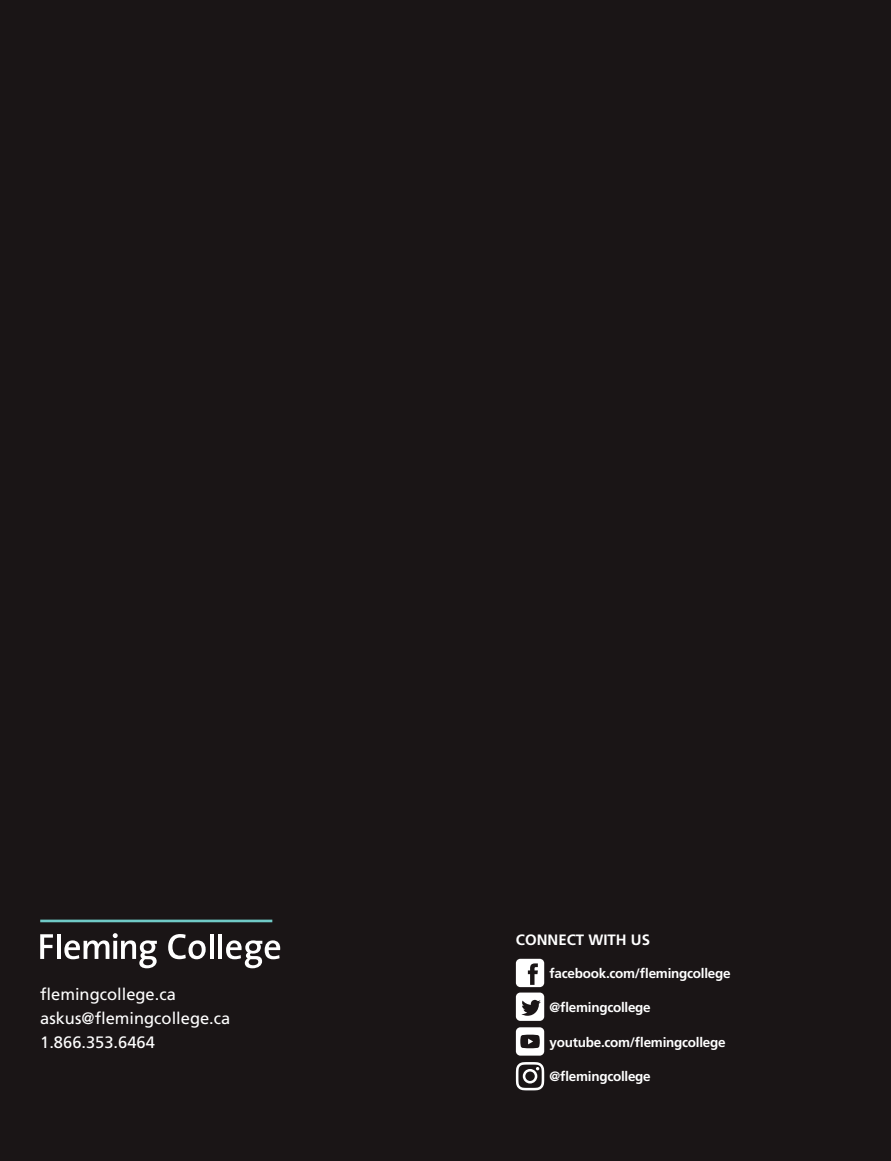
<style>
.page{position:relative;width:891px;height:1161px;background:#1a1516}
.page>*{position:absolute;margin:0;border:0;box-sizing:border-box;transform-origin:0 0}
.t1{font:16.5px/24px "Frutiger";color:#fff}
.t2{font:700 15px "Frutiger LT Std";color:#fff}
.t3{font:700 13.5px "Frutiger";letter-spacing:-.02em;color:#fff}
</style>
<div class="page">
<svg style="left:40px;top:934px;width:13px;height:25px"></svg>
<hr style="left:57px;top:934px;width:4px;height:25px;background:#fff">
<svg style="left:64px;top:933px;width:93px;height:35px"></svg>
<svg style="left:168px;top:934px;width:38px;height:25px"></svg>
<hr style="left:210px;top:934px;width:3px;height:25px;background:#fff">
<hr style="left:218px;top:934px;width:4px;height:25px;background:#fff">
<svg style="left:226px;top:940px;width:54px;height:28px"></svg>
<svg style="left:516px;top:993px;width:28px;height:28px"></svg>
<svg style="left:516px;top:959px;width:28px;height:28px"></svg>
<svg style="left:516px;top:1062px;width:28px;height:28px"></svg>
<svg style="left:516px;top:1027px;width:28px;height:29px"></svg>
<hr style="left:40px;top:920px;width:232px;height:2px;background:#70cac7">
<p class="t1" style="left:40px;top:983px;width:192px">flemingcollege.ca askus@flemingcollege.ca<br>1.866.353.6464</p>
<p class="t2" style="left:516px;top:931px;width:136px">CONNECT WITH US</p>
<p class="t3" style="left:550px;top:967px;width:182px">facebook.com/flemingcollege</p>
<p class="t3" style="left:550px;top:1002px;width:103px">@flemingcollege</p>
<p class="t3" style="left:550px;top:1036px;width:177px">youtube.com/flemingcollege</p>
<p class="t3" style="left:550px;top:1071px;width:103px">@flemingcollege</p>
</div>
